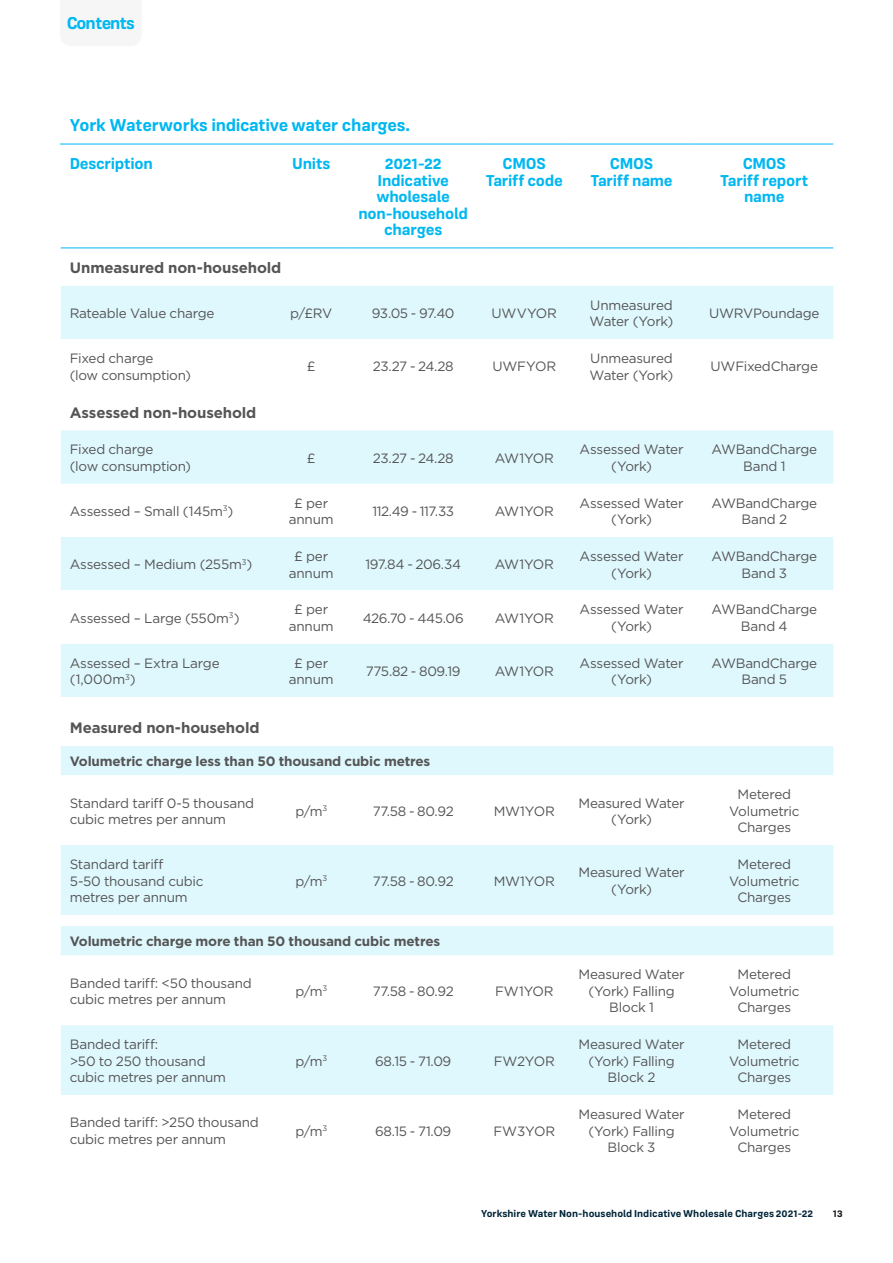
<style>
.page{position:relative;width:893px;height:1263px;background:#fff}
.page>*{position:absolute;margin:0;border:0;box-sizing:border-box;transform-origin:0 0}
.t1{font:700 18px "Frygia";letter-spacing:-.015em;color:#00b7f1}
.t2{font:700 18px "Frygia";letter-spacing:-.055em;color:#00b7f1}
.t3{font:700 16.5px/16.5px "Frygia";letter-spacing:-.015em;color:#00b7f1;text-align:center}
.t4{font:700 15px "Gotham";letter-spacing:-.01em;color:#555}
.t5{font:13.5px/16.5px "Gotham";letter-spacing:-.02em;color:#555;text-align:center}
.t6{font:700 13.5px "Gotham";letter-spacing:-.015em;color:#555}
.t7{font:13.5px "Gotham";letter-spacing:-.04em;color:#555}
.t8{font:700 10.5px "Frygia";letter-spacing:.005em;color:#002539}
.t9{font:700 10.5px "Frygia";color:#1a1a18}
</style>
<div class="page">
<div style="left:61px;top:286px;width:772px;height:809px;background:#dff8fe"></div>
<svg style="left:61px;top:339px;width:772px;height:686px"></svg>
<hr style="left:60px;top:144px;width:217px;height:1px;background:#00b7f1">
<hr style="left:277px;top:144px;width:69px;height:1px;background:#00b7f1">
<hr style="left:346px;top:144px;width:135px;height:1px;background:#00b7f1">
<hr style="left:481px;top:144px;width:87px;height:1px;background:#00b7f1">
<hr style="left:568px;top:144px;width:127px;height:1px;background:#00b7f1">
<hr style="left:695px;top:144px;width:138px;height:1px;background:#00b7f1">
<hr style="left:61px;top:248px;width:216px;height:1px;background:#00b7f1">
<hr style="left:277px;top:248px;width:69px;height:1px;background:#00b7f1">
<hr style="left:346px;top:248px;width:135px;height:1px;background:#00b7f1">
<hr style="left:481px;top:248px;width:87px;height:1px;background:#00b7f1">
<hr style="left:568px;top:248px;width:127px;height:1px;background:#00b7f1">
<hr style="left:695px;top:248px;width:138px;height:1px;background:#00b7f1">
<h1 class="t2" style="left:67px;top:11px;width:70px">Contents</h1>
<h1 class="t1" style="left:70px;top:113px;width:342px">York Waterworks indicative water charges.</h1>
<p class="t3" style="left:70px;top:155px;width:85px">Description</p>
<p class="t3" style="left:292px;top:155px;width:40px">Units</p>
<p class="t3" style="left:358px;top:155px;width:111px">2021-22<br>Indicative wholesale non-household charges</p>
<p class="t3" style="left:486px;top:155px;width:79px">CMOS<br>Tariff code</p>
<p class="t3" style="left:590px;top:155px;width:84px">CMOS<br>Tariff name</p>
<p class="t3" style="left:720px;top:155px;width:90px">CMOS<br>Tariff report name</p>
<p class="t4" style="left:70px;top:259px;width:213px">Unmeasured non-household</p>
<p class="t5" style="left:70px;top:305px;width:146px">Rateable Value charge</p>
<p class="t5" style="left:290px;top:305px;width:44px">p/£RV</p>
<p class="t5" style="left:372px;top:305px;width:84px">93.05 - 97.40</p>
<p class="t5" style="left:492px;top:305px;width:67px">UWVYOR</p>
<p class="t5" style="left:590px;top:297px;width:85px;text-align:left">Unmeasured<br>Water (York)</p>
<p class="t5" style="left:709px;top:305px;width:112px">UWRVPoundage</p>
<p class="t5" style="left:70px;top:350px;width:123px;text-align:left">Fixed charge<br>(low consumption)</p>
<p class="t5" style="left:307px;top:358px;width:10px">£</p>
<p class="t5" style="left:373px;top:358px;width:82px">23.27 - 24.28</p>
<p class="t5" style="left:492px;top:358px;width:65px">UWFYOR</p>
<p class="t5" style="left:590px;top:350px;width:85px;text-align:left">Unmeasured<br>Water (York)</p>
<p class="t5" style="left:711px;top:358px;width:109px">UWFixedCharge</p>
<p class="t4" style="left:70px;top:404px;width:188px">Assessed non-household</p>
<p class="t5" style="left:70px;top:441px;width:123px;text-align:left">Fixed charge<br>(low consumption)</p>
<p class="t5" style="left:307px;top:449px;width:10px">£</p>
<p class="t5" style="left:373px;top:449px;width:82px">23.27 - 24.28</p>
<p class="t5" style="left:495px;top:449px;width:61px">AW1YOR</p>
<p class="t5" style="left:580px;top:441px;width:105px">Assessed Water (York)</p>
<p class="t5" style="left:711px;top:441px;width:107px">AWBandCharge<br>Band 1</p>
<p class="t5" style="left:70px;top:503px;width:165px">Assessed – Small (145m<sup>3</sup>)</p>
<p class="t5" style="left:289px;top:494px;width:46px">£ per annum</p>
<p class="t5" style="left:372px;top:503px;width:83px">112.49 - 117.33</p>
<p class="t5" style="left:495px;top:503px;width:61px">AW1YOR</p>
<p class="t5" style="left:580px;top:494px;width:105px">Assessed Water (York)</p>
<p class="t5" style="left:711px;top:494px;width:107px">AWBandCharge<br>Band 2</p>
<p class="t5" style="left:70px;top:556px;width:184px">Assessed – Medium (255m<sup>3</sup>)</p>
<p class="t5" style="left:289px;top:548px;width:46px">£ per annum</p>
<p class="t5" style="left:365px;top:556px;width:97px">197.84 - 206.34</p>
<p class="t5" style="left:495px;top:556px;width:61px">AW1YOR</p>
<p class="t5" style="left:580px;top:548px;width:105px">Assessed Water (York)</p>
<p class="t5" style="left:711px;top:548px;width:107px">AWBandCharge<br>Band 3</p>
<p class="t5" style="left:70px;top:609px;width:171px">Assessed – Large (550m<sup>3</sup>)</p>
<p class="t5" style="left:289px;top:601px;width:46px">£ per annum</p>
<p class="t7" style="left:363px;top:610px;width:102px">426.70 - 445.06</p>
<p class="t5" style="left:495px;top:609px;width:61px">AW1YOR</p>
<p class="t5" style="left:580px;top:601px;width:105px">Assessed Water (York)</p>
<p class="t5" style="left:711px;top:601px;width:107px">AWBandCharge<br>Band 4</p>
<p class="t5" style="left:70px;top:654px;width:151px;text-align:left">Assessed – Extra Large (1,000m<sup>3</sup>)</p>
<p class="t5" style="left:289px;top:654px;width:46px">£ per annum</p>
<p class="t5" style="left:366px;top:663px;width:96px">775.82 - 809.19</p>
<p class="t5" style="left:495px;top:663px;width:61px">AW1YOR</p>
<p class="t5" style="left:580px;top:654px;width:105px">Assessed Water (York)</p>
<p class="t5" style="left:711px;top:654px;width:107px">AWBandCharge<br>Band 5</p>
<p class="t4" style="left:70px;top:719px;width:191px">Measured non-household</p>
<p class="t6" style="left:70px;top:754px;width:362px">Volumetric charge less than 50 thousand cubic metres</p>
<p class="t5" style="left:70px;top:794px;width:186px;text-align:left">Standard tariff 0-5 thousand cubic metres per annum</p>
<p class="t5" style="left:295px;top:802px;width:33px">p/m<sup>3</sup></p>
<p class="t5" style="left:373px;top:802px;width:83px">77.58 - 80.92</p>
<p class="t5" style="left:494px;top:802px;width:63px">MW1YOR</p>
<p class="t5" style="left:578px;top:794px;width:108px">Measured Water (York)</p>
<p class="t5" style="left:729px;top:786px;width:72px">Metered<br>Volumetric<br>Charges</p>
<p class="t5" style="left:70px;top:856px;width:135px;text-align:left">Standard tariff<br>5-50 thousand cubic metres per annum</p>
<p class="t5" style="left:295px;top:872px;width:33px">p/m<sup>3</sup></p>
<p class="t5" style="left:373px;top:872px;width:83px">77.58 - 80.92</p>
<p class="t5" style="left:494px;top:872px;width:63px">MW1YOR</p>
<p class="t5" style="left:578px;top:864px;width:108px">Measured Water (York)</p>
<p class="t5" style="left:729px;top:856px;width:72px">Metered<br>Volumetric<br>Charges</p>
<p class="t6" style="left:70px;top:934px;width:372px">Volumetric charge more than 50 thousand cubic metres</p>
<p class="t5" style="left:70px;top:974px;width:184px;text-align:left">Banded tariff: &lt;50 thousand cubic metres per annum</p>
<p class="t5" style="left:295px;top:983px;width:33px">p/m<sup>3</sup></p>
<p class="t5" style="left:373px;top:983px;width:83px">77.58 - 80.92</p>
<p class="t5" style="left:495px;top:983px;width:60px">FW1YOR</p>
<p class="t5" style="left:578px;top:966px;width:108px">Measured Water (York) Falling<br>Block 1</p>
<p class="t5" style="left:729px;top:966px;width:72px">Metered<br>Volumetric<br>Charges</p>
<p class="t5" style="left:70px;top:1036px;width:158px;text-align:left">Banded tariff:<br>&gt;50 to 250 thousand cubic metres per annum</p>
<p class="t5" style="left:295px;top:1052px;width:33px">p/m<sup>3</sup></p>
<p class="t5" style="left:375px;top:1052px;width:78px">68.15 - 71.09</p>
<p class="t5" style="left:494px;top:1052px;width:63px">FW2YOR</p>
<p class="t5" style="left:70px;top:1114px;width:190px;text-align:left">Banded tariff: &gt;250 thousand cubic metres per annum</p>
<p class="t5" style="left:295px;top:1122px;width:33px">p/m<sup>3</sup></p>
<p class="t5" style="left:375px;top:1122px;width:78px">68.15 - 71.09</p>
<p class="t5" style="left:493px;top:1122px;width:63px">FW3YOR</p>
<p class="t5" style="left:578px;top:1036px;width:108px">Measured Water (York) Falling<br>Block 2</p>
<p class="t5" style="left:729px;top:1036px;width:72px">Metered<br>Volumetric<br>Charges</p>
<p class="t5" style="left:578px;top:1106px;width:108px">Measured Water (York) Falling<br>Block 3</p>
<p class="t5" style="left:729px;top:1106px;width:72px">Metered<br>Volumetric<br>Charges</p>
<p class="t8" style="left:481px;top:1206px;width:334px">Yorkshire Water Non-household Indicative Wholesale Charges 2021-22</p>
<p class="t9" style="left:833px;top:1206px;width:11px">13</p>
</div>
